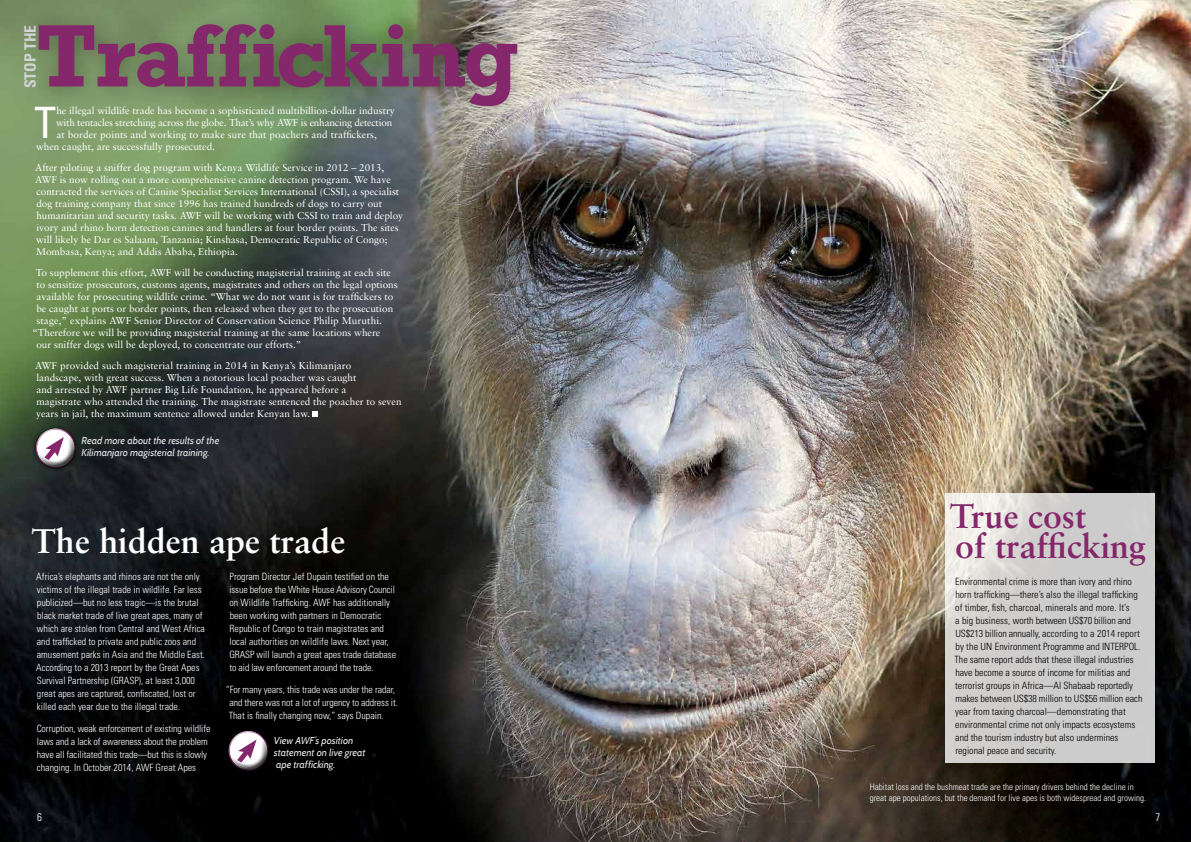
<style>
.page{position:relative;width:1191px;height:842px;background:#fff}
.page>*{position:absolute;margin:0;border:0;box-sizing:border-box;transform-origin:0 0}
.t1{font:700 90px "Rockwell";letter-spacing:-.02em;color:#85276b}
.t2{font:condensed 43.2px "Univers";color:#fff}
.t3{font:700 34px/30px "Sabon";color:#85276b}
.t4{font:700 34px "Sabon";color:#fff}
.t5{font:700 condensed 15.7px "Univers";letter-spacing:-.005em;color:#d1d3d4}
.t6{font:300 condensed 11px "Univers";color:#fff}
.t7{font:10px/12px "Sabon";color:#fff}
.t8{font:300 condensed 10px/13px "Univers";color:#fff}
.t9{font:300 condensed 10px/13px "Univers";color:#000}
.t10{font:italic 10px/12px "Cabin";color:#e6e7e8}
.t11{font:10px "Sabon";letter-spacing:-.02em;color:#fff}
.t12{font:300 condensed 9px/11px "Univers";color:#fff}
</style>
<div class="page">
<img style="left:0;top:0;width:1191px;height:842px">
<svg style="left:36px;top:129px;width:373px;height:337px;background:#4a5946"></svg>
<svg style="left:312px;top:412px;width:6px;height:5px"></svg>
<div style="left:22px;top:7px;width:517px;height:122px;background:#000;opacity:.25"></div>
<svg style="left:945px;top:493px;width:209px;height:270px;background:#d2d0cf"></svg>
<div style="left:32px;top:424px;width:48px;height:49px;background:#000;opacity:.75"></div>
<div style="left:33px;top:426px;width:45px;height:36px;background:#fff;opacity:.75"></div>
<div style="left:33px;top:434px;width:45px;height:36px;background:#000;opacity:.75"></div>
<svg style="left:44px;top:437px;width:20px;height:23px"></svg>
<div style="left:224px;top:727px;width:49px;height:48px;background:#000"></div>
<div style="left:225px;top:728px;width:45px;height:36px;background:#fff;opacity:.75"></div>
<div style="left:226px;top:737px;width:44px;height:35px;background:#000;opacity:.75"></div>
<svg style="left:237px;top:739px;width:20px;height:23px"></svg>
<h3 class="t5" style="left:21px;top:88px;width:65px;rotate:-90deg">STOP THE</h3>
<h1 class="t1" style="left:36px;top:2px;width:484px">Trafficking</h1>
<h2 class="t2" style="left:34px;top:95px;width:23px">T</h2>
<p class="t7" style="left:56px;top:104px;width:340px">he illegal wildlife trade has become a sophisticated multibillion-dollar industry</p>
<p class="t11" style="left:56px;top:117px;width:338px">with tentacles stretching across the globe. That’s why AWF is enhancing detection</p>
<p class="t7" style="left:56px;top:128px;width:322px">at border points and working to make sure that poachers and traffickers,</p>
<p class="t7" style="left:36px;top:140px;width:180px">when caught, are successfully prosecuted.</p>
<p class="t7" style="left:35px;top:161px;width:369px">After piloting a sniffer dog program with Kenya Wildlife Service in 2012 – 2013, AWF is now rolling out a more comprehensive canine detection program. We have contracted the services of Canine Specialist Services International (CSSI), a specialist dog training company that since 1996 has trained hundreds of dogs to carry out humanitarian and security tasks. AWF will be working with CSSI to train and deploy ivory and rhino horn detection canines and handlers at four border points. The sites will likely be Dar es Salaam, Tanzania; Kinshasa, Democratic Republic of Congo; Mombasa, Kenya; and Addis Ababa, Ethiopia.</p>
<p class="t7" style="left:36px;top:266px;width:357px">To supplement this effort, AWF will be conducting magisterial training at each site</p>
<p class="t7" style="left:36px;top:278px;width:363px">to sensitize prosecutors, customs agents, magistrates and others on the legal options</p>
<p class="t7" style="left:36px;top:290px;width:358px">available for prosecuting wildlife crime. “What we do not want is for traffickers to</p>
<p class="t7" style="left:36px;top:302px;width:358px">be caught at ports or border points, then released when they get to the prosecution</p>
<p class="t7" style="left:37px;top:314px;width:347px">stage,” explains AWF Senior Director of Conservation Science Philip Muruthi.</p>
<p class="t7" style="left:32px;top:326px;width:349px">“Therefore we will be providing magisterial training at the same locations where</p>
<p class="t7" style="left:36px;top:338px;width:267px">our sniffer dogs will be deployed, to concentrate our efforts.”</p>
<p class="t7" style="left:35px;top:359px;width:368px">AWF provided such magisterial training in 2014 in Kenya’s Kilimanjaro<br>landscape, with great success. When a notorious local poacher was caught<br>and arrested by AWF partner Big Life Foundation, he appeared before a<br>magistrate who attended the training. The magistrate sentenced the poacher to seven years in jail, the maximum sentence allowed under Kenyan law.</p>
<p class="t10" style="left:82px;top:434px;width:139px">Read more about the results of the<br>Kilimanjaro magisterial training.</p>
<h3 class="t4" style="left:31px;top:520px;width:315px">The hidden ape trade</h3>
<p class="t8" style="left:36px;top:570px;width:170px">Africa’s elephants and rhinos are not the only victims of the illegal trade in wildlife. Far less publicized—but no less tragic—is the brutal black market trade of live great apes, many of which are stolen from Central and West Africa and trafficked to private and public zoos and amusement parks in Asia and the Middle East.<br>According to a 2013 report by the Great Apes Survival Partnership (GRASP), at least 3,000 great apes are captured, confiscated, lost or killed each year due to the illegal trade.</p>
<p class="t8" style="left:37px;top:722px;width:175px">Corruption, weak enforcement of existing wildlife laws and a lack of awareness about the problem have all facilitated this trade—but this is slowly changing. In October 2014, AWF Great Apes</p>
<p class="t8" style="left:229px;top:570px;width:168px">Program Director Jef Dupain testified on the issue before the White House Advisory Council on Wildlife Trafficking. AWF has additionally been working with partners in Democratic Republic of Congo to train magistrates and local authorities on wildlife laws. Next year, GRASP will launch a great apes trade database to aid law enforcement around the trade.</p>
<p class="t8" style="left:226px;top:683px;width:173px">“For many years, this trade was under the radar, and there was not a lot of urgency to address it.<br>That is finally changing now,” says Dupain.</p>
<p class="t10" style="left:274px;top:734px;width:93px">View AWF’s position statement on live great ape trafficking.</p>
<h3 class="t3" style="left:949px;top:501px;width:198px">True cost<br>of trafficking</h3>
<p class="t9" style="left:954px;top:575px;width:190px">Environmental crime is more than ivory and rhino horn trafficking—there’s also the illegal trafficking of timber, fish, charcoal, minerals and more. It’s<br>a big business, worth between US$70 billion and US$213 billion annually, according to a 2014 report by the UN Environment Programme and INTERPOL.<br>The same report adds that these illegal industries have become a source of income for militias and terrorist groups in Africa—Al Shabaab reportedly makes between US$38 million to US$56 million each year from taxing charcoal—demonstrating that environmental crime not only impacts ecosystems and the tourism industry but also undermines regional peace and security.</p>
<p class="t12" style="left:869px;top:781px;width:278px">Habitat loss and the bushmeat trade are the primary drivers behind the decline in great ape populations, but the demand for live apes is both widespread and growing.</p>
<p class="t6" style="left:37px;top:811px;width:6px">6</p>
<p class="t6" style="left:1155px;top:810px;width:6px">7</p>
</div>
